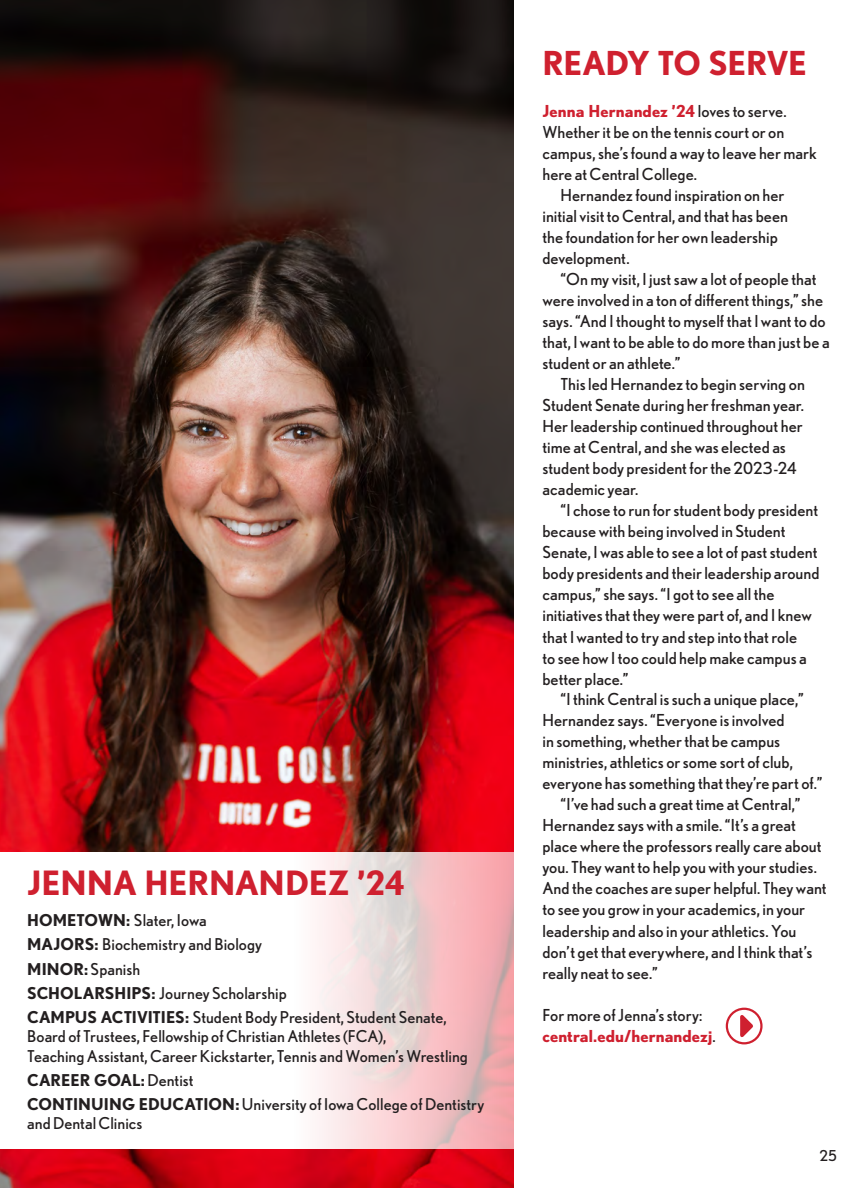
<style>
.page{position:relative;width:864px;height:1188px;background:#fff}
.page>*{position:absolute;margin:0;border:0;box-sizing:border-box;transform-origin:0 0}
.t1{font:700 33.45px "Nobel";letter-spacing:-.005em;color:#cf202f}
.t2{font:700 33px "Nobel";letter-spacing:-.01em;color:#cf202f}
.t3{font:16.5px/21px "Nobel";color:#231f20}
.t4{font:16.35px/19.5px "Nobel";color:#231f20}
.t5{font:700 16.35px "Nobel";color:#231f20}
.t6{font:15px "Nobel";color:#231f20}
.s1{font-weight:700}
.s2{font-weight:400}
.s3{font-weight:700;color:#cf202f}
</style>
<div class="page">
<img style="left:0;top:0;width:513px;height:1188px">
<svg style="left:0;top:852px;width:761px;height:296px"></svg>
<div style="left:726px;top:1008px;width:37px;height:36px;border:2px solid #cf202f;border-radius:50%"></div>
<svg style="left:737px;top:1012px;width:19px;height:32px"></svg>
<p class="t1" style="left:27px;top:863px;width:379px">JENNA HERNANDEZ ’24</p>
<p class="t4" style="left:27px;top:911px;width:181px"><span class="s1">HOMETOWN:</span> Slater, Iowa</p>
<p class="t4" style="left:27px;top:932px;width:236px;line-height:24px"><span class="s1">MAJORS:</span> Biochemistry and Biology<br><span class="s1">MINOR:</span> Spanish</p>
<p class="t4" style="left:27px;top:983px;width:261px"><span class="s1">SCHOLARSHIPS:</span> Journey Scholarship</p>
<p class="t4" style="left:27px;top:1007px;width:421px"><span class="s1">CAMPUS ACTIVITIES:</span> Student Body President, Student Senate,</p>
<p class="t4" style="left:27px;top:1026px;width:442px">Board of Trustees, Fellowship of Christian Athletes (FCA),<br>Teaching Assistant, Career Kickstarter, Tennis and Women’s Wrestling</p>
<p class="t5" style="left:27px;top:1070px;width:168px">CAREER GOAL: <span class="s2">Dentist</span></p>
<p class="t4" style="left:27px;top:1094px;width:459px"><span class="s1">CONTINUING EDUCATION:</span> University of Iowa College of Dentistry and Dental Clinics</p>
<p class="t2" style="left:542px;top:44px;width:266px">READY TO SERVE</p>
<p class="t3" style="left:542px;top:101px;width:276px"><span class="s3">Jenna Hernandez ’24</span> loves to serve.<br>Whether it be on the tennis court or on campus, she’s found a way to leave her mark here at Central College.</p>
<p class="t3" style="left:542px;top:185px;width:247px;text-indent:18px">Hernandez found inspiration on her initial visit to Central, and that has been the foundation for her own leadership development.</p>
<p class="t3" style="left:542px;top:269px;width:289px;text-indent:18px">“On my visit, I just saw a lot of people that were involved in a ton of different things,” she says. “And I thought to myself that I want to do that, I want to be able to do more than just be a student or an athlete.”</p>
<p class="t3" style="left:542px;top:374px;width:264px;text-indent:18px">This led Hernandez to begin serving on Student Senate during her freshman year.<br>Her leadership continued throughout her time at Central, and she was elected as student body president for the 2023-24 academic year.</p>
<p class="t3" style="left:542px;top:500px;width:279px;text-indent:18px">“I chose to run for student body president because with being involved in Student Senate, I was able to see a lot of past student body presidents and their leadership around campus,” she says. “I got to see all the initiatives that they were part of, and I knew that I wanted to try and step into that role<br>to see how I too could help make campus a better place.”</p>
<p class="t3" style="left:542px;top:689px;width:281px;text-indent:18px">“I think Central is such a unique place,” Hernandez says. “Everyone is involved<br>in something, whether that be campus ministries, athletics or some sort of club, everyone has something that they’re part of.”</p>
<p class="t3" style="left:542px;top:794px;width:286px;text-indent:18px">“I’ve had such a great time at Central,” Hernandez says with a smile. “It’s a great place where the professors really care about you. They want to help you with your studies.<br>And the coaches are super helpful. They want to see you grow in your academics, in your leadership and also in your athletics. You don’t get that everywhere, and I think that’s really neat to see.”</p>
<p class="t3" style="left:542px;top:1004px;width:175px">For more of Jenna’s story: <span class="s3">central.edu/hernandezj</span>.</p>
<p class="t6" style="left:820px;top:1146px;width:19px">25</p>
</div>
